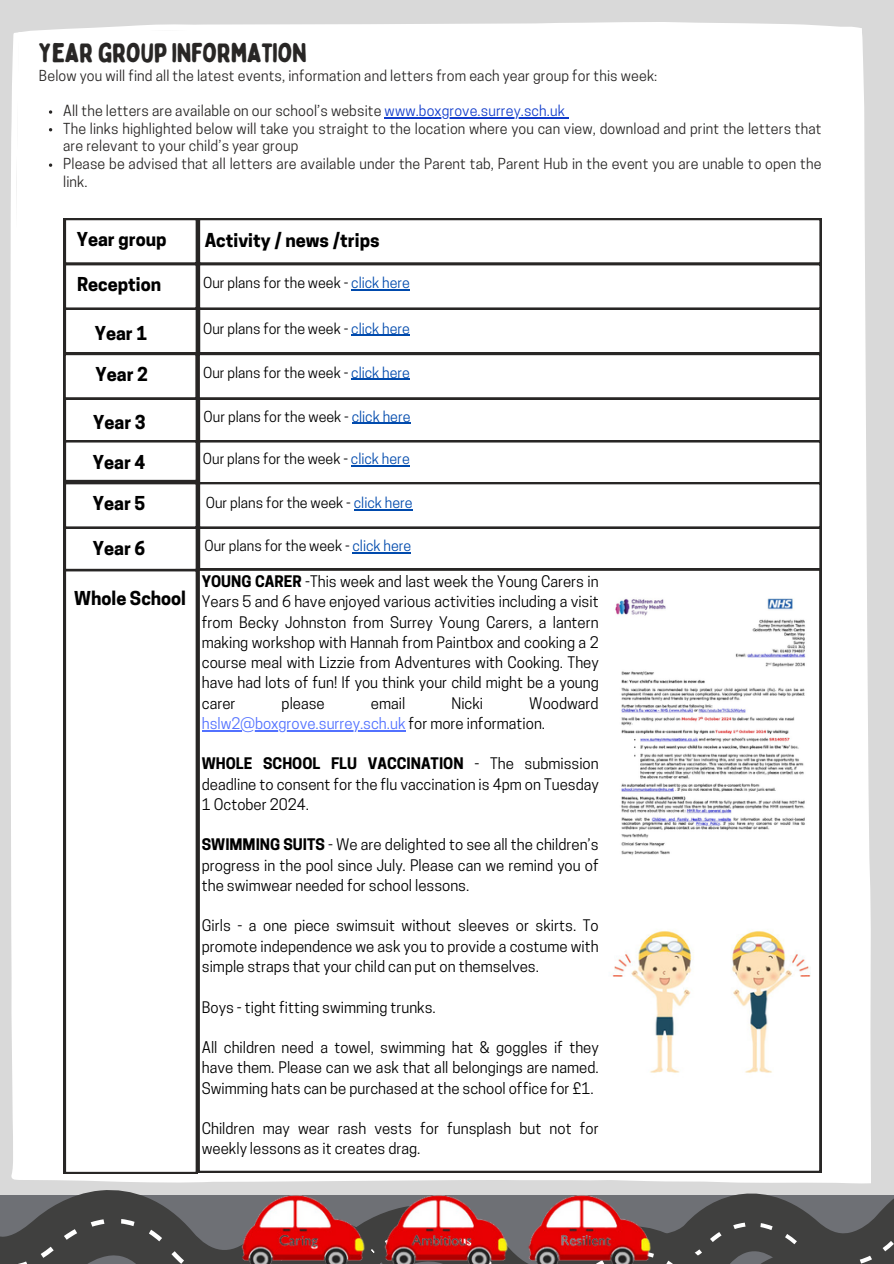
<style>
.page{position:relative;width:894px;height:1264px;background:#fff}
.page>*{position:absolute;margin:0;border:0;box-sizing:border-box;transform-origin:0 0}
.t1{font:26.85px "Bobby Jones Soft";letter-spacing:-.025em;color:#282625}
.t2{font:700 18px "Cooper Hewitt";color:#000}
.t3{font:15px/20.2px "Cooper Hewitt";color:#000;text-align:justify}
.t4{font:15px "Cooper Hewitt";color:#5271ff}
.t5{font:14.25px/17.7px "Cooper Hewitt";letter-spacing:.01em;color:#282625}
.t6{font:14.25px "Cooper Hewitt";color:#000}
.s1{color:#113ccb}
.s2{color:#004aad}
.s3{font-weight:700}
.s4{color:#000}
</style>
<div class="page">
<div style="left:0;top:0;width:893px;height:1263px;background:#d9d9d9"></div>
<div style="left:10px;top:22px;width:860px;height:966px;background:#fff"></div>
<svg style="left:64px;top:218px;width:757px;height:351px"></svg>
<div style="left:64px;top:569px;width:133px;height:351px;background:#fff"></div>
<div style="left:197px;top:568px;width:624px;height:425px;background:#fff"></div>
<div style="left:10px;top:920px;width:381px;height:261px;background:#fff"></div>
<svg style="left:0;top:964px;width:352px;height:299px;fill:#fff"></svg>
<svg style="left:875px;top:1195px;width:18px;height:68px"></svg>
<svg style="left:353px;top:993px;width:522px;height:270px;fill:#fff"></svg>
<svg style="left:370px;top:1031px;width:472px;height:232px;fill:#fff"></svg>
<img style="left:611px;top:591px;width:197px;height:280px">
<img style="left:228px;top:1189px;width:437px;height:74px">
<img style="left:605px;top:920px;width:209px;height:165px">
<svg style="left:49px;top:110px;width:3px;height:4px"></svg>
<hr style="left:384px;top:117px;width:181px;height:1px;background:#113ccb">
<svg style="left:49px;top:163px;width:3px;height:4px"></svg>
<hr style="left:351px;top:289px;width:59px;height:1px;background:#004aad">
<hr style="left:351px;top:335px;width:59px;height:1px;background:#004aad">
<hr style="left:351px;top:379px;width:59px;height:1px;background:#004aad">
<hr style="left:354px;top:509px;width:58px;height:1px;background:#004aad">
<hr style="left:351px;top:423px;width:59px;height:1px;background:#004aad">
<hr style="left:351px;top:465px;width:58px;height:1px;background:#004aad">
<hr style="left:352px;top:552px;width:59px;height:1px;background:#004aad">
<hr style="left:202px;top:730px;width:203px;height:1px;background:#5271ff">
<h3 class="t1" style="left:39px;top:36px;width:270px">YEAR GROUP INFORMATION</h3>
<h2 class="t5" style="left:39px;top:68px;width:619px">Below you will find all the latest events, information and letters from each year group for this week:</h2>
<h2 class="t5" style="left:63px;top:103px;width:503px">All the letters are available on our school’s website <span class="s1">www.boxgrove.surrey.sch.uk</span></h2>
<h3 class="t5" style="left:63px;top:121px;width:759px">The links highlighted below will take you straight to the location where you can view, download and print the letters that are relevant to your child’s year group</h3>
<h2 class="t5" style="left:63px;top:157px;width:759px">Please be advised that all letters are available under the Parent tab, Parent Hub in the event you are unable to open the link.</h2>
<h3 class="t2" style="left:77px;top:232px;width:91px">Year group</h3>
<h2 class="t2" style="left:205px;top:234px;width:176px">Activity / news /trips</h2>
<h1 class="t2" style="left:77px;top:277px;width:86px">Reception</h1>
<h2 class="t2" style="left:95px;top:327px;width:54px">Year 1</h2>
<h3 class="t2" style="left:96px;top:367px;width:54px">Year 2</h3>
<h3 class="t2" style="left:93px;top:416px;width:54px">Year 3</h3>
<h3 class="t2" style="left:93px;top:456px;width:54px">Year 4</h3>
<p class="t2" style="left:93px;top:496px;width:54px">Year 5</p>
<h2 class="t2" style="left:93px;top:541px;width:54px">Year 6</h2>
<h3 class="t2" style="left:74px;top:591px;width:113px">Whole School</h3>
<h2 class="t6" style="left:203px;top:277px;width:208px">Our plans for the week - <span class="s2">click here</span></h2>
<h3 class="t6" style="left:203px;top:323px;width:208px">Our plans for the week - <span class="s2">click here</span></h3>
<h2 class="t6" style="left:203px;top:367px;width:208px">Our plans for the week - <span class="s2">click here</span></h2>
<h3 class="t6" style="left:203px;top:411px;width:208px">Our plans for the week - <span class="s2">click here</span></h3>
<h3 class="t6" style="left:203px;top:453px;width:208px">Our plans for the week - <span class="s2">click here</span></h3>
<h3 class="t6" style="left:206px;top:497px;width:208px">Our plans for the week - <span class="s2">click here</span></h3>
<h3 class="t6" style="left:204px;top:540px;width:208px">Our plans for the week - <span class="s2">click here</span></h3>
<h3 class="t3" style="left:202px;top:573px;width:398px"><span class="s3">YOUNG CARER</span> -This week and last week the Young Carers in Years 5 and 6 have enjoyed various activities including a visit from Becky Johnston from Surrey Young Carers, a lantern making workshop with Hannah from Paintbox and cooking a 2 course meal with Lizzie from Adventures with Cooking. They have had lots of fun! If you think your child might be a young carer</h3>
<h3 class="t3" style="left:281px;top:694px;width:45px">please</h3>
<h3 class="t3" style="left:371px;top:694px;width:36px">email</h3>
<h3 class="t3" style="left:451px;top:694px;width:33px">Nicki</h3>
<h3 class="t3" style="left:529px;top:694px;width:71px">Woodward</h3>
<h3 class="t4" style="left:202px;top:717px;width:345px">hslw2@boxgrove.surrey.sch.uk <span class="s4">for more information.</span></h3>
<h3 class="t3" style="left:202px;top:755px;width:398px"><span class="s3">WHOLE SCHOOL FLU VACCINATION</span> - The submission deadline to consent for the flu vaccination is 4pm on Tuesday 1 October 2024.</h3>
<h3 class="t3" style="left:202px;top:836px;width:398px"><span class="s3">SWIMMING SUITS</span> - We are delighted to see all the children’s progress in the pool since July. Please can we remind you of</h3>
<h3 class="t3" style="left:202px;top:877px;width:269px">the swimwear needed for school lessons.</h3>
<h3 class="t3" style="left:202px;top:917px;width:398px">Girls - a one piece swimsuit without sleeves or skirts. To promote independence we ask you to provide a costume with simple straps that your child can put on themselves.</h3>
<p class="t3" style="left:202px;top:998px;width:235px">Boys - tight fitting swimming trunks.</p>
<p class="t3" style="left:202px;top:1039px;width:398px">All children need a towel, swimming hat &amp; goggles if they have them. Please can we ask that all belongings are named.<br>Swimming hats can be purchased at the school office for £1.</p>
<h2 class="t3" style="left:202px;top:1120px;width:398px">Children may wear rash vests for funsplash but not for weekly lessons as it creates drag.</h2>
</div>
